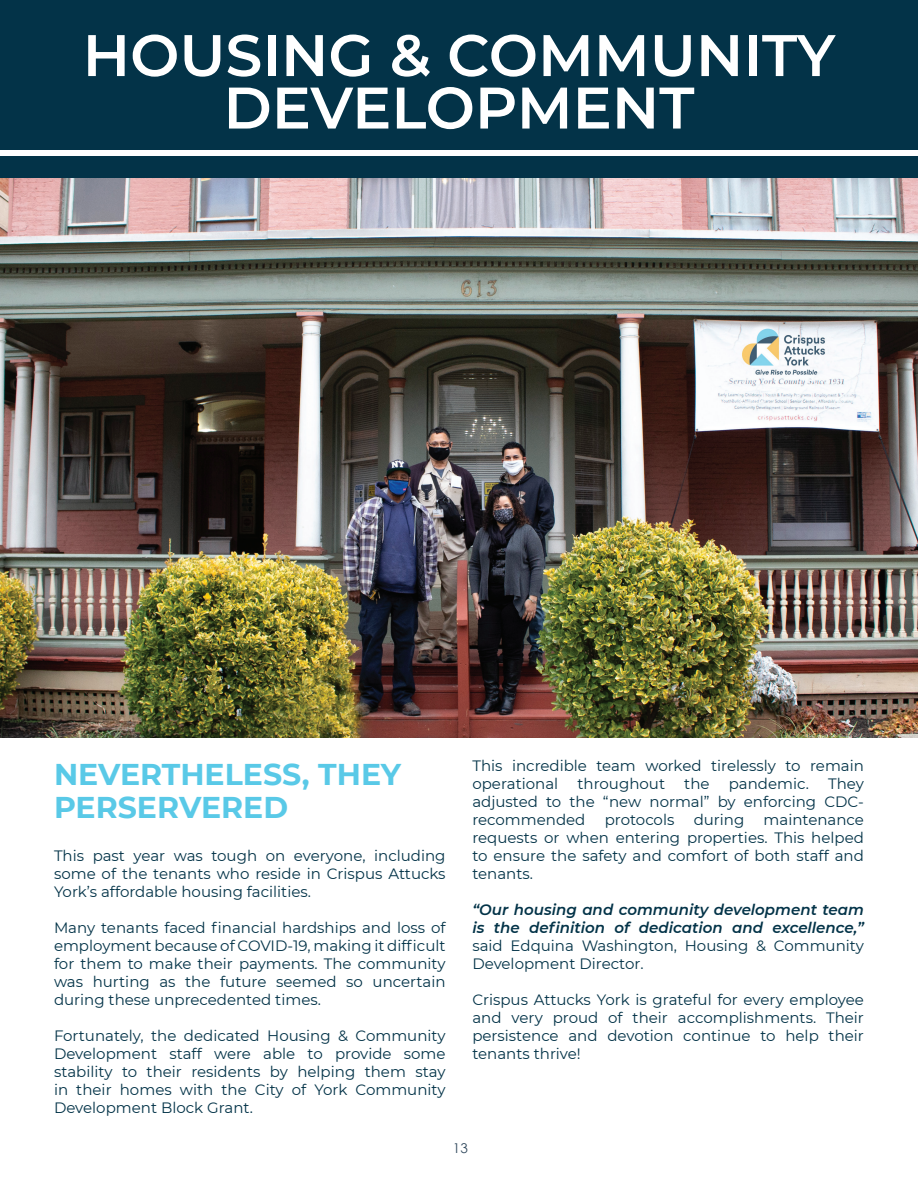
<style>
.page{position:relative;width:918px;height:1188px;background:#fff}
.page>*{position:absolute;margin:0;border:0;box-sizing:border-box;transform-origin:0 0}
.t1{font:600 58.5px/52.5px "Montserrat";color:#fff;text-align:center}
.t2{font:700 30px/33px "Montserrat";color:#59c9e7}
.t3{font:15px/18px "Montserrat";color:#033348;text-align:justify}
.t4{font:italic 600 15px/18px "Montserrat";color:#033348}
.t5{font:13.5px "Century Gothic";color:#334b5f}
</style>
<div class="page">
<img style="left:0;top:177px;width:918px;height:561px">
<div style="left:0;top:0;width:918px;height:177px;background:#033348"></div>
<div style="left:0;top:150px;width:918px;height:6px;background:#fff"></div>
<h1 class="t1" style="left:83px;top:26px;width:754px">HOUSING &amp; COMMUNITY<br>DEVELOPMENT</h1>
<h2 class="t2" style="left:54px;top:756px;width:349px">NEVERTHELESS, THEY<br>PERSERVERED</h2>
<p class="t3" style="left:54px;top:846px;width:393px">This past year was tough on everyone, including some of the tenants who reside in Crispus Attucks York’s affordable housing facilities.</p>
<p class="t3" style="left:54px;top:918px;width:393px">Many tenants faced financial hardships and loss of employment because of COVID-19, making it difficult for them to make their payments. The community was hurting as the future seemed so uncertain during these unprecedented times.</p>
<p class="t3" style="left:54px;top:1026px;width:393px">Fortunately, the dedicated Housing &amp; Community Development staff were able to provide some stability to their residents by helping them stay in their homes with the City of York Community Development Block Grant.</p>
<p class="t3" style="left:472px;top:756px;width:393px">This incredible team worked tirelessly to remain operational</p>
<p class="t3" style="left:472px;top:774px;width:393px;text-indent:356px">They adjusted to the “new normal” by enforcing CDC&shy;recommended</p>
<p class="t3" style="left:577px;top:774px;width:89px">throughout</p>
<p class="t3" style="left:684px;top:774px;width:27px">the</p>
<p class="t3" style="left:729px;top:774px;width:82px">pandemic.</p>
<p class="t3" style="left:472px;top:810px;width:393px;text-indent:291px">maintenance requests or when entering properties. This helped to ensure the safety and comfort of both staff and tenants.</p>
<p class="t4" style="left:472px;top:900px;width:393px">“Our housing and community development team is the definition of dedication and excellence,”</p>
<p class="t3" style="left:472px;top:936px;width:393px">said Edquina Washington, Housing &amp; Community<br>Development Director.</p>
<p class="t3" style="left:472px;top:990px;width:393px">Crispus Attucks York is grateful for every employee and very proud of their accomplishments. Their persistence and devotion continue to help their tenants thrive!</p>
<p class="t3" style="left:605px;top:810px;width:71px">protocols</p>
<p class="t3" style="left:694px;top:810px;width:52px">during</p>
<p class="t5" style="left:453px;top:1139px;width:16px">13</p>
</div>
